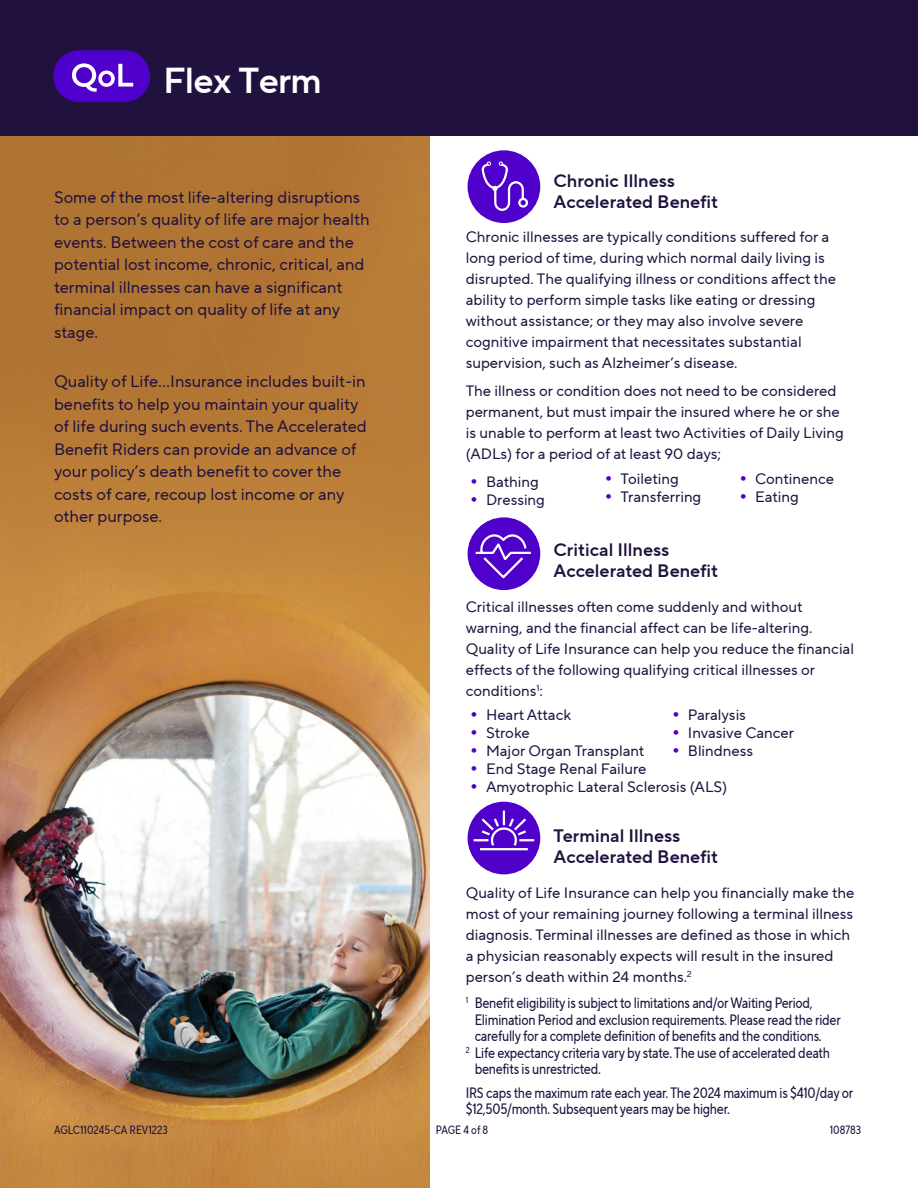
<style>
.page{position:relative;width:918px;height:1188px;background:#fff}
.page>*{position:absolute;margin:0;border:0;box-sizing:border-box;transform-origin:0 0}
.t1{font:36px "TT Norms Pro Dm Bd";letter-spacing:-.02em;color:#fff}
.t2{font:18px/21px "TT Norms Pro Dm Bd";color:#20113e}
.t3{font:16.5px/22.5px "TT Norms Pro";color:#20113e}
.t4{font:15px/21px "TT Norms Pro";color:#20113e}
.t5{font:15px/16.5px "TT Norms Pro Cond";letter-spacing:-.015em;color:#20113e}
.t6{font:12px "TT Norms Pro Cond";color:#20113e}
.s1{font-family:"Futura PT";font-size:16.5px;color:#4f00ca}
</style>
<div class="page">
<img style="left:0;top:136px;width:429px;height:1052px">
<div style="left:0;top:0;width:918px;height:136px;background:#20113e"></div>
<div style="left:468px;top:517px;width:72px;height:73px;background:#4f00ca;border-radius:50%"></div>
<svg style="left:475px;top:529px;width:57px;height:50px"></svg>
<div style="left:468px;top:150px;width:72px;height:73px;background:#4f00ca;border-radius:50%"></div>
<div style="left:518px;top:198px;width:10px;height:10px;border:2px solid #fff;border-radius:50%"></div>
<svg style="left:481px;top:162px;width:44px;height:49px"></svg>
<div style="left:468px;top:802px;width:72px;height:72px;background:#4f00ca;border-radius:50%"></div>
<svg style="left:472px;top:809px;width:63px;height:37px"></svg>
<hr style="left:481px;top:848px;width:46px;height:2px;background:#fff">
<div style="left:53px;top:50px;width:97px;height:52px;background:#4f00ca;border-radius:26px"></div>
<svg style="left:72px;top:63px;width:61px;height:29px"></svg>
<h1 class="t1" style="left:163px;top:54px;width:160px">Flex Term</h1>
<p class="t3" style="left:54px;top:185px;width:317px">Some of the most life-altering disruptions to a person’s quality of life are major health events. Between the cost of care and the potential lost income, chronic, critical, and terminal illnesses can have a significant financial impact on quality of life at any stage.</p>
<p class="t3" style="left:54px;top:370px;width:314px">Quality of Life…Insurance includes built-in benefits to help you maintain your quality of life during such events. The Accelerated Benefit Riders can provide an advance of your policy’s death benefit to cover the costs of care, recoup lost income or any other purpose.</p>
<h3 class="t2" style="left:554px;top:170px;width:166px">Chronic Illness<br>Accelerated Benefit</h3>
<p class="t4" style="left:466px;top:226px;width:372px">Chronic illnesses are typically conditions suffered for a long period of time, during which normal daily living is disrupted. The qualifying illness or conditions affect the ability to perform simple tasks like eating or dressing without assistance; or they may also involve severe cognitive impairment that necessitates substantial supervision, such as Alzheimer’s disease.</p>
<p class="t4" style="left:466px;top:380px;width:380px">The illness or condition does not need to be considered permanent, but must impair the insured where he or she is unable to perform at least two Activities of Daily Living (ADLs) for a period of at least 90 days;</p>
<p class="t4" style="left:466px;top:471px;width:75px"><span class="s1">•</span> Bathing</p>
<p class="t4" style="left:466px;top:489px;width:81px"><span class="s1">•</span> Dressing</p>
<p class="t4" style="left:735px;top:468px;width:100px"><span class="s1">•</span> Continence</p>
<p class="t4" style="left:735px;top:486px;width:65px"><span class="s1">•</span> Eating</p>
<p class="t4" style="left:600px;top:468px;width:80px"><span class="s1">•</span> Toileting</p>
<p class="t4" style="left:600px;top:486px;width:102px"><span class="s1">•</span> Transferring</p>
<h3 class="t2" style="left:554px;top:539px;width:166px">Critical Illness<br>Accelerated Benefit</h3>
<p class="t4" style="left:466px;top:596px;width:390px">Critical illnesses often come suddenly and without warning, and the financial affect can be life-altering.<br>Quality of Life Insurance can help you reduce the financial effects of the following qualifying critical illnesses or conditions<sup>1</sup>:</p>
<p class="t4" style="left:466px;top:705px;width:107px"><span class="s1">•</span> Heart Attack</p>
<p class="t4" style="left:466px;top:723px;width:66px"><span class="s1">•</span> Stroke</p>
<p class="t4" style="left:466px;top:741px;width:180px"><span class="s1">•</span> Major Organ Transplant</p>
<p class="t4" style="left:466px;top:759px;width:182px"><span class="s1">•</span> End Stage Renal Failure</p>
<p class="t4" style="left:466px;top:777px;width:263px"><span class="s1">•</span> Amyotrophic Lateral Sclerosis (ALS)</p>
<p class="t4" style="left:668px;top:705px;width:80px"><span class="s1">•</span> Paralysis</p>
<p class="t4" style="left:668px;top:723px;width:128px"><span class="s1">•</span> Invasive Cancer</p>
<p class="t4" style="left:668px;top:741px;width:87px"><span class="s1">•</span> Blindness</p>
<h3 class="t2" style="left:554px;top:825px;width:166px">Terminal Illness<br>Accelerated Benefit</h3>
<p class="t4" style="left:466px;top:882px;width:390px">Quality of Life Insurance can help you financially make the most of your remaining journey following a terminal illness diagnosis. Terminal illnesses are defined as those in which a physician reasonably expects will result in the insured person’s death within 24 months.<sup>2</sup></p>
<p class="t5" style="left:475px;top:995px;width:367px;text-indent:-9px"><sup>1</sup> Benefit eligibility is subject to limitations and/or Waiting Period,<br>Elimination Period and exclusion requirements. Please read the rider carefully for a complete definition of benefits and the conditions.</p>
<p class="t5" style="left:475px;top:1044px;width:357px;text-indent:-9px"><sup>2</sup> Life expectancy criteria vary by state. The use of accelerated death benefits is unrestricted.</p>
<p class="t5" style="left:466px;top:1084px;width:389px">IRS caps the maximum rate each year. The 2024 maximum is $410/day or $12,505/month. Subsequent years may be higher.</p>
<p class="t6" style="left:54px;top:1121px;width:115px">AGLC110245-CA REV1223</p>
<p class="t6" style="left:148px;top:1121px;width:25px">0620</p>
<p class="t6" style="left:436px;top:1121px;width:54px">PAGE 4 of 8</p>
<p class="t6" style="left:830px;top:1121px;width:33px">108783</p>
</div>
